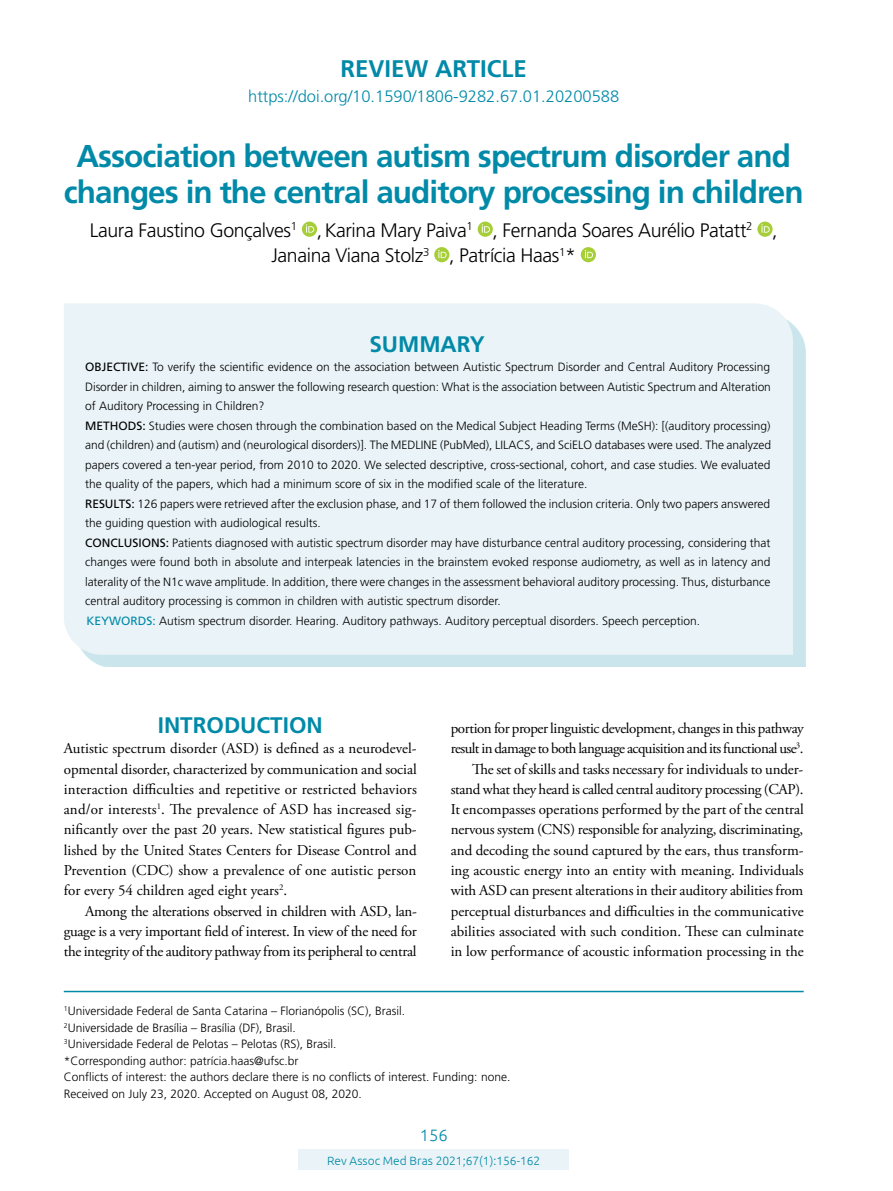
<style>
.page{position:relative;width:893px;height:1191px;background:#fff}
.page>*{position:absolute;margin:0;border:0;box-sizing:border-box;transform-origin:0 0}
.t1{font:31.5px/36px "Frutiger LT 65 Bd";letter-spacing:-.03em;color:#008aa8;text-align:center}
.t2{font:24px "Frutiger LT 65 Bd";color:#008aa8}
.t3{font:22.5px "Frutiger LT 65 Bd";color:#008aa8}
.t4{font:19.5px/25.5px "Frutiger LT 45 Lt";letter-spacing:-.02em;color:#000}
.t5{font:16.5px "Frutiger LT 45 Lt";color:#008aa8}
.t6{font:300 16.5px "Ubuntu";color:#008aa8}
.t7{font:15px/20.2px "Adobe Garamond Pro";letter-spacing:-.01em;color:#000;text-align:justify}
.t8{font:300 12px/19.5px "Frutiger LT Std";color:#000}
.t9{font:12px/16.5px "Frutiger LT 45 Lt";color:#000}
.t10{font:300 12px "Ubuntu";color:#008aa8}
.s1{font-weight:400}
.s2{font-weight:400;color:#008aa8}
</style>
<div class="page">
<div style="left:299px;top:1149px;width:270px;height:21px;background:#eaf3f7"></div>
<div style="left:76px;top:315px;width:729px;height:352px;background:#cae6ec"></div>
<div style="left:64px;top:303px;width:729px;height:352px;background:#eaf3f7"></div>
<div style="left:302px;top:222px;width:15px;height:15px;background:#a6ce39;border-radius:50%"></div>
<svg style="left:306px;top:224px;width:8px;height:9px"></svg>
<svg style="left:478px;top:222px;width:15px;height:15px"></svg>
<svg style="left:482px;top:224px;width:8px;height:9px"></svg>
<svg style="left:757px;top:222px;width:16px;height:15px"></svg>
<svg style="left:761px;top:224px;width:9px;height:9px"></svg>
<div style="left:434px;top:247px;width:15px;height:15px;background:#a6ce39;border-radius:50%"></div>
<svg style="left:438px;top:250px;width:9px;height:8px"></svg>
<svg style="left:581px;top:247px;width:15px;height:15px"></svg>
<svg style="left:585px;top:250px;width:8px;height:8px"></svg>
<hr style="left:64px;top:990px;width:740px;height:2px;background:#008aa8">
<h2 class="t2" style="left:341px;top:54px;width:188px">REVIEW ARTICLE</h2>
<h3 class="t5" style="left:248px;top:87px;width:373px">https://doi.org/10.1590/1806-9282.67.01.20200588</h3>
<h1 class="t1" style="left:64px;top:138px;width:741px">Association between autism spectrum disorder and changes in the central auditory processing in children</h1>
<h3 class="t4" style="left:271px;top:217px;width:508px;text-indent:-182px">Laura Faustino Gonçalves<sup>1</sup> ,Karina Mary Paiva<sup>1</sup> , Fernanda Soares Aurélio Patatt<sup>2</sup> ,<br>Janaina Viana Stolz<sup>3</sup> , Patrícia Haas<sup>1</sup>*</h3>
<h3 class="t3" style="left:369px;top:330px;width:117px">SUMMARY</h3>
<p class="t8" style="left:85px;top:357px;width:688px"><span class="s1">OBJECTIVE:</span> To verify the scientific evidence on the association between Autistic Spectrum Disorder and Central Auditory Processing Disorder in children, aiming to answer the following research question: What is the association between Autistic Spectrum and Alteration of Auditory Processing in Children?<br><span class="s1">METHODS:</span> Studies were chosen through the combination based on the Medical Subject Heading Terms (MeSH): [(auditory processing) and (children) and (autism) and (neurological disorders)]. The MEDLINE (PubMed), LILACS, and SciELO databases were used. The analyzed papers covered a ten-year period, from 2010 to 2020. We selected descriptive, cross-sectional, cohort, and case studies. We evaluated the quality of the papers, which had a minimum score of six in the modified scale of the literature.<br><span class="s1">RESULTS:</span> 126 papers were retrieved after the exclusion phase, and 17 of them followed the inclusion criteria. Only two papers answered the guiding question with audiological results.<br><span class="s1">CONCLUSIONS:</span> Patients diagnosed with autistic spectrum disorder may have disturbance central auditory processing, considering that changes were found both in absolute and interpeak latencies in the brainstem evoked response audiometry, as well as in latency and laterality of the N1c wave amplitude. In addition, there were changes in the assessment behavioral auditory processing. Thus, disturbance central auditory processing is common in children with autistic spectrum disorder.<br><span class="s2">KEYWORDS:</span> Autism spectrum disorder. Hearing. Auditory pathways. Auditory perceptual disorders. Speech perception.</p>
<h3 class="t3" style="left:158px;top:712px;width:167px">INTRODUCTION</h3>
<p class="t7" style="left:64px;top:739px;width:355px">Autistic spectrum disorder (ASD) is defined as a neurodevel&shy;opmental disorder, characterized by communication and social interaction difficulties and repetitive or restricted behaviors and/or interests<sup>1</sup>. The prevalence of ASD has increased sig&shy;nificantly over the past 20 years. New statistical figures pub&shy;lished by the United States Centers for Disease Control and Prevention (CDC) show a prevalence of one autistic person for every 54 children aged eight years<sup>2</sup>.</p>
<p class="t7" style="left:64px;top:901px;width:355px;text-indent:21px">Among the alterations observed in children with ASD, lan&shy;guage is a very important field of interest. In view of the need for the integrity of the auditory pathway from its peripheral to central</p>
<p class="t7" style="left:451px;top:719px;width:355px;text-align:right">portion for proper linguistic development, changes in this pathway result in damage to both language acquisition and its functional use<sup>3</sup>.<br>The set of skills and tasks necessary for individuals to under&shy;stand what they heard is called central auditory processing (CAP).<br>It encompasses operations performed by the part of the central nervous system (CNS) responsible for analyzing, discriminating, and decoding the sound captured by the ears, thus transform&shy;ing acoustic energy into an entity with meaning. Individuals with ASD can present alterations in their auditory abilities from perceptual disturbances and difficulties in the communicative abilities associated with such condition. These can culminate in low performance of acoustic information processing in the</p>
<p class="t9" style="left:64px;top:1003px;width:448px"><sup>1</sup>Universidade Federal de Santa Catarina – Florianópolis (SC), Brasil.<br><sup>2</sup>Universidade de Brasília – Brasília (DF), Brasil.<br><sup>3</sup>Universidade Federal de Pelotas – Pelotas (RS), Brasil.<br>*Corresponding author: patrícia.haas@ufsc.br<br>Conflicts of interest: the authors declare there is no conflicts of interest. Funding: none.<br>Received on July 23, 2020. Accepted on August 08, 2020.</p>
<h3 class="t6" style="left:420px;top:1125px;width:29px">156</h3>
<p class="t10" style="left:327px;top:1153px;width:215px">Rev Assoc Med Bras 2021;67(1):156-162</p>
</div>
